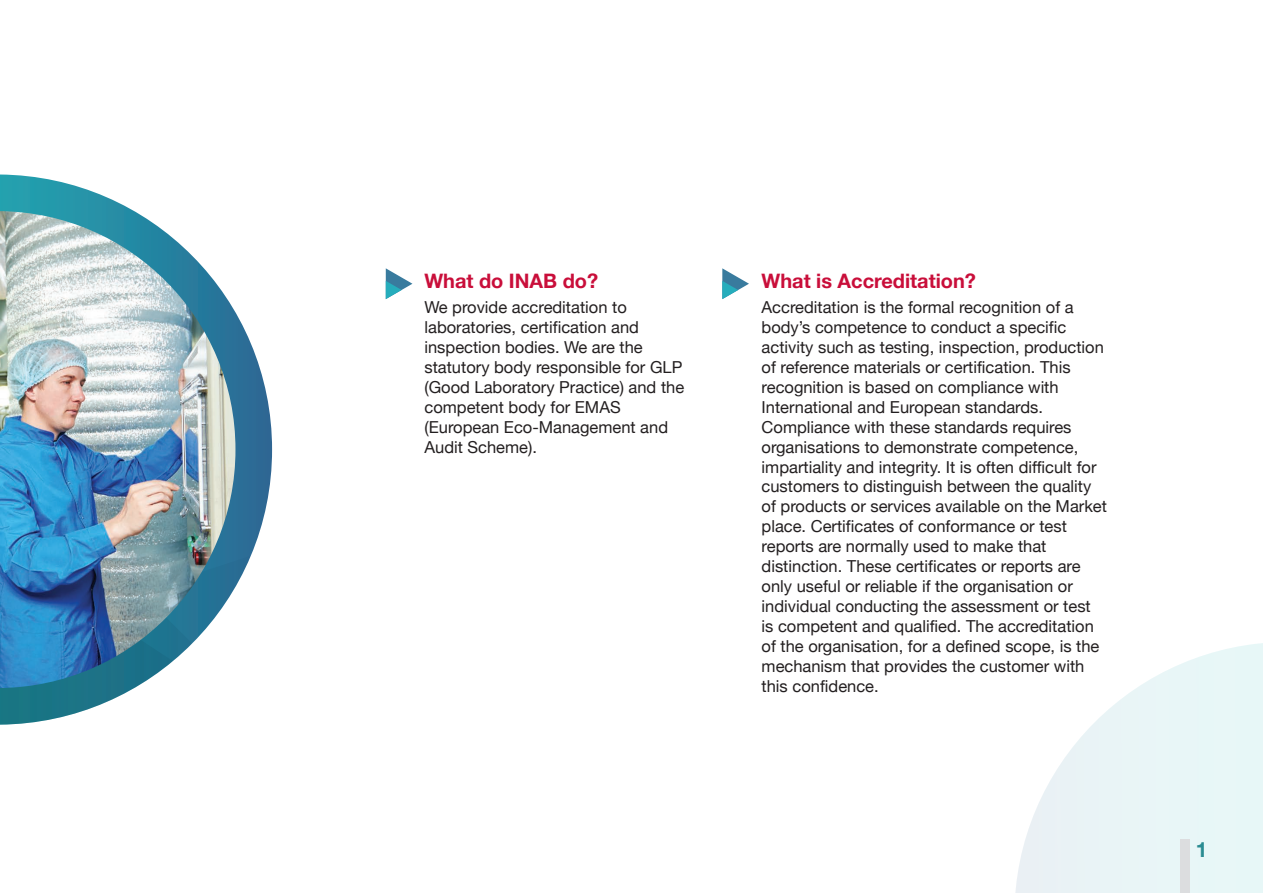
<style>
.page{position:relative;width:1263px;height:893px;background:#fff}
.page>*{position:absolute;margin:0;border:0;box-sizing:border-box;transform-origin:0 0}
.t1{font:700 21px "Helvetica Neue";color:#2a8c92}
.t2{font:700 19.95px "Helvetica Neue";color:#c90e3a}
.t3{font:16.5px/20px "Helvetica Neue";color:#231f20}
</style>
<div class="page">
<svg style="left:0;top:175px;width:257px;height:183px"></svg>
<svg style="left:235px;top:358px;width:37px;height:187px;background:#4a80a4"></svg>
<svg style="left:0;top:545px;width:255px;height:180px"></svg>
<img style="left:0;top:211px;width:235px;height:477px">
<svg style="left:386px;top:268px;width:26px;height:31px"></svg>
<svg style="left:722px;top:268px;width:27px;height:31px"></svg>
<svg style="left:1015px;top:643px;width:248px;height:250px"></svg>
<div style="left:1180px;top:839px;width:10px;height:54px;background:#dcdddf"></div>
<p class="t2" style="left:424px;top:265px;width:175px">What do INAB do?</p>
<p class="t3" style="left:424px;top:298px;width:261px">We provide accreditation to laboratories, certification and inspection bodies. We are the statutory body responsible for GLP (Good Laboratory Practice) and the competent body for EMAS (European Eco-Management and<br>Audit Scheme).</p>
<p class="t2" style="left:762px;top:265px;width:216px">What is Accreditation?</p>
<p class="t3" style="left:762px;top:298px;width:347px">Accreditation is the formal recognition of a body’s competence to conduct a specific activity such as testing, inspection, production of reference materials or certification. This recognition is based on compliance with International and European standards.<br>Compliance with these standards requires organisations to demonstrate competence, impartiality and integrity. It is often difficult for customers to distinguish between the quality of products or services available on the Market place. Certificates of conformance or test reports are normally used to make that distinction. These certificates or reports are only useful or reliable if the organisation or individual conducting the assessment or test<br>is competent and qualified. The accreditation of the organisation, for a defined scope, is the mechanism that provides the customer with this confidence.</p>
<p class="t1" style="left:1196px;top:833px;width:13px">1</p>
</div>
